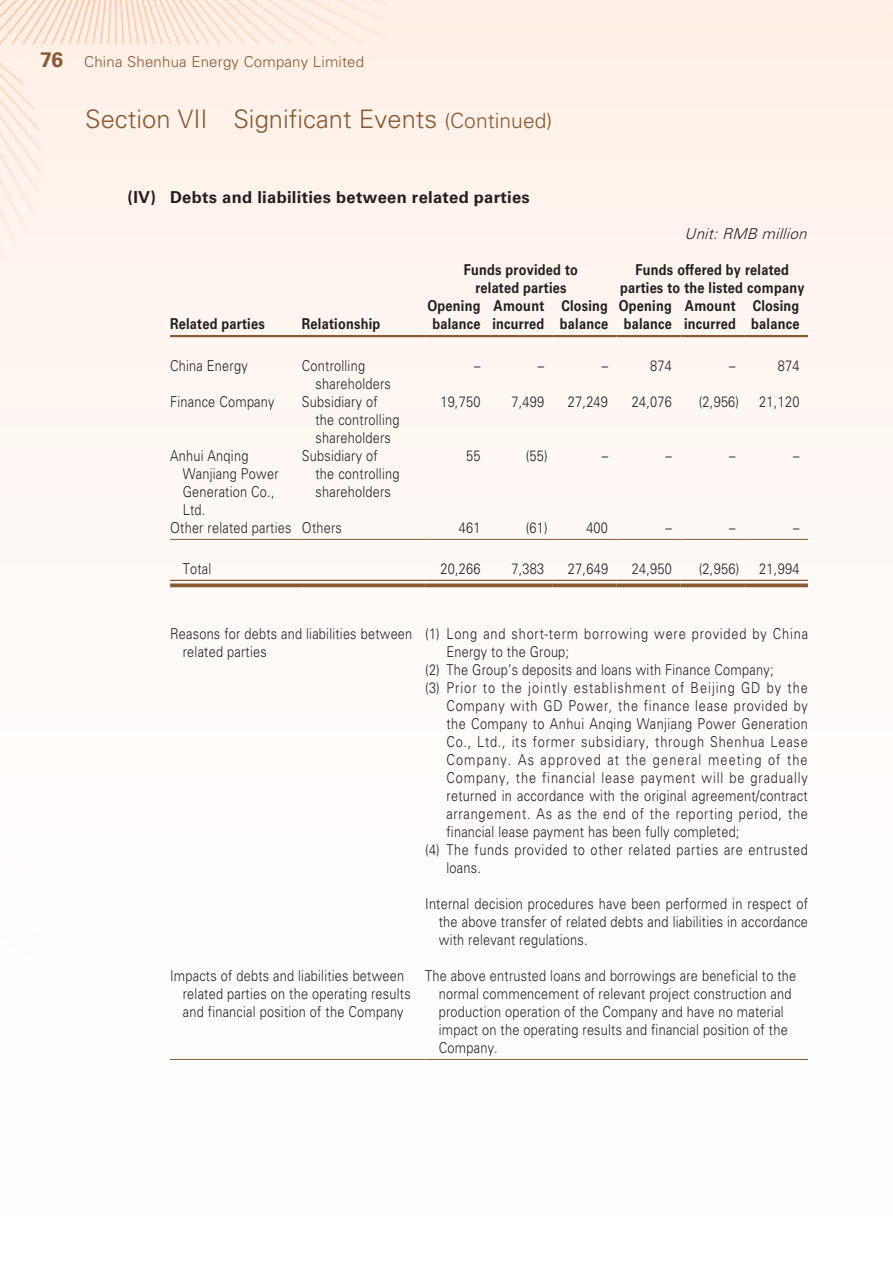
<style>
.page{position:relative;width:893px;height:1263px;background:#fff}
.page>*{position:absolute;margin:0;border:0;box-sizing:border-box;transform-origin:0 0}
.t1{font:300 25.5px "Univers LT Std";letter-spacing:.005em;color:#89592f}
.t2{font:700 16.5px "Univers LT Std";letter-spacing:.02em;color:#231f20}
.t3{font:300 15px/18px "Univers LT Std";letter-spacing:.02em;color:#231f20;scale:.85 1}
.t4{font:700 15px/18px "Univers LT Std";letter-spacing:.02em;color:#231f20;text-align:center;scale:.85 1}
.t5{font:300 15px "Univers LT Std";letter-spacing:.065em;color:#231f20;scale:.85 1}
.t6{font:300 15px "Univers LT Std";letter-spacing:.06em;color:#231f20;scale:.85 1}
.t7{font:300 15px "Univers LT Std";letter-spacing:.045em;color:#231f20;scale:.85 1}
.t8{font:300 15px "Univers LT Std";letter-spacing:.075em;color:#231f20;scale:.85 1}
.t9{font:300 15px "Univers LT Std";letter-spacing:.07em;color:#231f20;scale:.85 1}
.t10{font:300 15px "Univers LT Std";letter-spacing:.085em;color:#231f20;scale:.85 1}
.t11{font:300 15px "Univers LT Std";letter-spacing:.015em;color:#89592f}
.t12{font:italic 300 15px "Univers LT Std";color:#231f20}
.s1{font-weight:700;font-size:21px}
.s2{font-size:21px}
</style>
<div class="page">
<div style="left:0;top:0;width:893px;height:588px;background:#fff5ef"></div>
<hr style="left:170px;top:335px;width:132px;height:2px;background:#89592f">
<hr style="left:302px;top:335px;width:123px;height:2px;background:#89592f">
<hr style="left:425px;top:335px;width:64px;height:2px;background:#89592f">
<hr style="left:489px;top:335px;width:64px;height:2px;background:#89592f">
<hr style="left:553px;top:335px;width:64px;height:2px;background:#89592f">
<hr style="left:617px;top:335px;width:63px;height:2px;background:#89592f">
<hr style="left:680px;top:335px;width:64px;height:2px;background:#89592f">
<hr style="left:744px;top:335px;width:64px;height:2px;background:#89592f">
<hr style="left:170px;top:539px;width:132px;height:1px;background:#89592f">
<hr style="left:302px;top:539px;width:123px;height:1px;background:#89592f">
<hr style="left:425px;top:539px;width:64px;height:1px;background:#89592f">
<hr style="left:489px;top:539px;width:64px;height:1px;background:#89592f">
<hr style="left:553px;top:539px;width:64px;height:1px;background:#89592f">
<hr style="left:617px;top:539px;width:63px;height:1px;background:#89592f">
<hr style="left:680px;top:539px;width:64px;height:1px;background:#89592f">
<hr style="left:744px;top:539px;width:64px;height:1px;background:#89592f">
<hr style="left:170px;top:580px;width:132px;height:1px;background:#89592f">
<svg style="left:170px;top:583px;width:132px;height:4px"></svg>
<hr style="left:302px;top:580px;width:123px;height:1px;background:#89592f">
<svg style="left:302px;top:583px;width:123px;height:4px"></svg>
<hr style="left:425px;top:580px;width:64px;height:1px;background:#89592f">
<svg style="left:425px;top:583px;width:64px;height:4px"></svg>
<hr style="left:489px;top:580px;width:64px;height:1px;background:#89592f">
<svg style="left:489px;top:583px;width:64px;height:4px"></svg>
<hr style="left:553px;top:580px;width:64px;height:1px;background:#89592f">
<svg style="left:553px;top:583px;width:64px;height:4px"></svg>
<hr style="left:617px;top:580px;width:63px;height:1px;background:#89592f">
<svg style="left:617px;top:583px;width:63px;height:4px"></svg>
<hr style="left:680px;top:580px;width:64px;height:1px;background:#89592f">
<svg style="left:680px;top:583px;width:64px;height:4px"></svg>
<hr style="left:744px;top:580px;width:64px;height:1px;background:#89592f">
<svg style="left:744px;top:583px;width:64px;height:4px"></svg>
<hr style="left:170px;top:1059px;width:255px;height:1px;background:#89592f">
<hr style="left:425px;top:1059px;width:383px;height:1px;background:#89592f">
<p class="t11" style="left:40px;top:53px;width:326px"><span class="s1">76</span> China Shenhua Energy Company Limited</p>
<h1 class="t1" style="left:85px;top:104px;width:469px">Section VII Significant Events <span class="s2">(Continued)</span></h1>
<p class="t2" style="left:128px;top:188px;width:404px">(IV) Debts and liabilities between related parties</p>
<p class="t12" style="left:685px;top:225px;width:128px">Unit:RMB million</p>
<p class="t4" style="left:170px;top:315px;width:113px">Related parties</p>
<p class="t4" style="left:302px;top:315px;width:94px">Relationship</p>
<p class="t4" style="left:464px;top:261px;width:136px">Funds provided to related parties</p>
<p class="t4" style="left:620px;top:261px;width:218px">Funds offered by related parties to the listed company</p>
<p class="t4" style="left:427px;top:297px;width:64px">Opening balance</p>
<p class="t4" style="left:492px;top:297px;width:63px;text-align:left">Amount incurred</p>
<p class="t4" style="left:560px;top:297px;width:58px;text-align:left">Closing balance</p>
<p class="t4" style="left:619px;top:297px;width:64px">Opening balance</p>
<p class="t4" style="left:684px;top:297px;width:63px;text-align:left">Amount incurred</p>
<p class="t4" style="left:751px;top:297px;width:58px;text-align:left">Closing balance</p>
<p class="t3" style="left:170px;top:357px;width:93px">China Energy</p>
<p class="t3" style="left:315px;top:357px;width:90px;text-indent:-14px">Controlling shareholders</p>
<p class="t3" style="left:474px;top:357px;width:9px">–</p>
<p class="t3" style="left:538px;top:357px;width:9px">–</p>
<p class="t3" style="left:602px;top:357px;width:9px">–</p>
<p class="t3" style="left:650px;top:357px;width:27px">874</p>
<p class="t3" style="left:729px;top:357px;width:9px">–</p>
<p class="t3" style="left:778px;top:357px;width:27px">874</p>
<p class="t3" style="left:170px;top:393px;width:124px">Finance Company</p>
<p class="t3" style="left:315px;top:393px;width:100px;text-indent:-14px">Subsidiary of the controlling shareholders</p>
<p class="t3" style="left:440px;top:393px;width:49px">19,750</p>
<p class="t3" style="left:511px;top:393px;width:40px">7,499</p>
<p class="t3" style="left:568px;top:393px;width:49px">27,249</p>
<p class="t3" style="left:632px;top:393px;width:49px">24,076</p>
<p class="t3" style="left:699px;top:393px;width:49px">(2,956)</p>
<p class="t3" style="left:759px;top:393px;width:49px">21,120</p>
<p class="t3" style="left:183px;top:447px;width:114px;text-indent:-13px">Anhui Anqing<br>Wanjiang Power<br>Generation Co.,<br>Ltd.</p>
<p class="t3" style="left:315px;top:447px;width:100px;text-indent:-14px">Subsidiary of the controlling shareholders</p>
<p class="t3" style="left:466px;top:447px;width:18px">55</p>
<p class="t3" style="left:526px;top:447px;width:27px">(55)</p>
<p class="t3" style="left:602px;top:447px;width:9px">–</p>
<p class="t3" style="left:665px;top:447px;width:9px">–</p>
<p class="t3" style="left:729px;top:447px;width:9px">–</p>
<p class="t3" style="left:793px;top:447px;width:9px">–</p>
<p class="t3" style="left:170px;top:519px;width:204px">Other related parties Others</p>
<p class="t3" style="left:459px;top:519px;width:27px">461</p>
<p class="t3" style="left:526px;top:519px;width:27px">(61)</p>
<p class="t3" style="left:586px;top:519px;width:27px">400</p>
<p class="t3" style="left:665px;top:519px;width:9px">–</p>
<p class="t3" style="left:729px;top:519px;width:9px">–</p>
<p class="t3" style="left:793px;top:519px;width:9px">–</p>
<p class="t3" style="left:183px;top:559px;width:35px">Total</p>
<p class="t3" style="left:440px;top:559px;width:49px">20,266</p>
<p class="t3" style="left:511px;top:559px;width:40px">7,383</p>
<p class="t3" style="left:568px;top:559px;width:49px">27,649</p>
<p class="t3" style="left:632px;top:559px;width:49px">24,950</p>
<p class="t3" style="left:699px;top:559px;width:49px">(2,956)</p>
<p class="t3" style="left:759px;top:559px;width:49px">21,994</p>
<p class="t3" style="left:183px;top:625px;width:272px;text-indent:-13px">Reasons for debts and liabilities between related parties</p>
<p class="t5" style="left:425px;top:625px;width:452px">(1) Long and short-term borrowing were provided by China</p>
<p class="t3" style="left:446px;top:643px;width:146px">Energy to the Group;</p>
<p class="t3" style="left:425px;top:661px;width:411px">(2) The Group’s deposits and loans with Finance Company;</p>
<p class="t8" style="left:425px;top:679px;width:452px">(3) Prior to the jointly establishment of Beijing GD by the</p>
<p class="t6" style="left:446px;top:697px;width:427px">Company with GD Power, the finance lease provided by</p>
<p class="t3" style="left:446px;top:715px;width:427px">the Company to Anhui Anqing Wanjiang Power Generation</p>
<p class="t5" style="left:446px;top:733px;width:427px">Co., Ltd., its former subsidiary, through Shenhua Lease</p>
<p class="t10" style="left:446px;top:751px;width:426px">Company. As approved at the general meeting of the</p>
<p class="t9" style="left:446px;top:769px;width:427px">Company, the financial lease payment will be gradually</p>
<p class="t3" style="left:446px;top:787px;width:426px">returned in accordance with the original agreement/contract</p>
<p class="t6" style="left:446px;top:805px;width:427px">arrangement. As as the end of the reporting period, the</p>
<p class="t3" style="left:446px;top:823px;width:346px">financial lease payment has been fully completed;</p>
<p class="t7" style="left:425px;top:841px;width:452px">(4) The funds provided to other related parties are entrusted</p>
<p class="t3" style="left:446px;top:859px;width:42px">loans.</p>
<p class="t3" style="left:439px;top:895px;width:436px;text-align:justify;text-indent:-14px">Internal decision procedures have been performed in respect of the above transfer of related debts and liabilities in accordance with relevant regulations.</p>
<p class="t3" style="left:183px;top:967px;width:270px;text-indent:-13px">Impacts of debts and liabilities between related parties on the operating results and financial position of the Company</p>
<p class="t3" style="left:439px;top:967px;width:422px;text-indent:-14px">The above entrusted loans and borrowings are beneficial to the normal commencement of relevant project construction and production operation of the Company and have no material impact on the operating results and financial position of the Company.</p>
</div>
